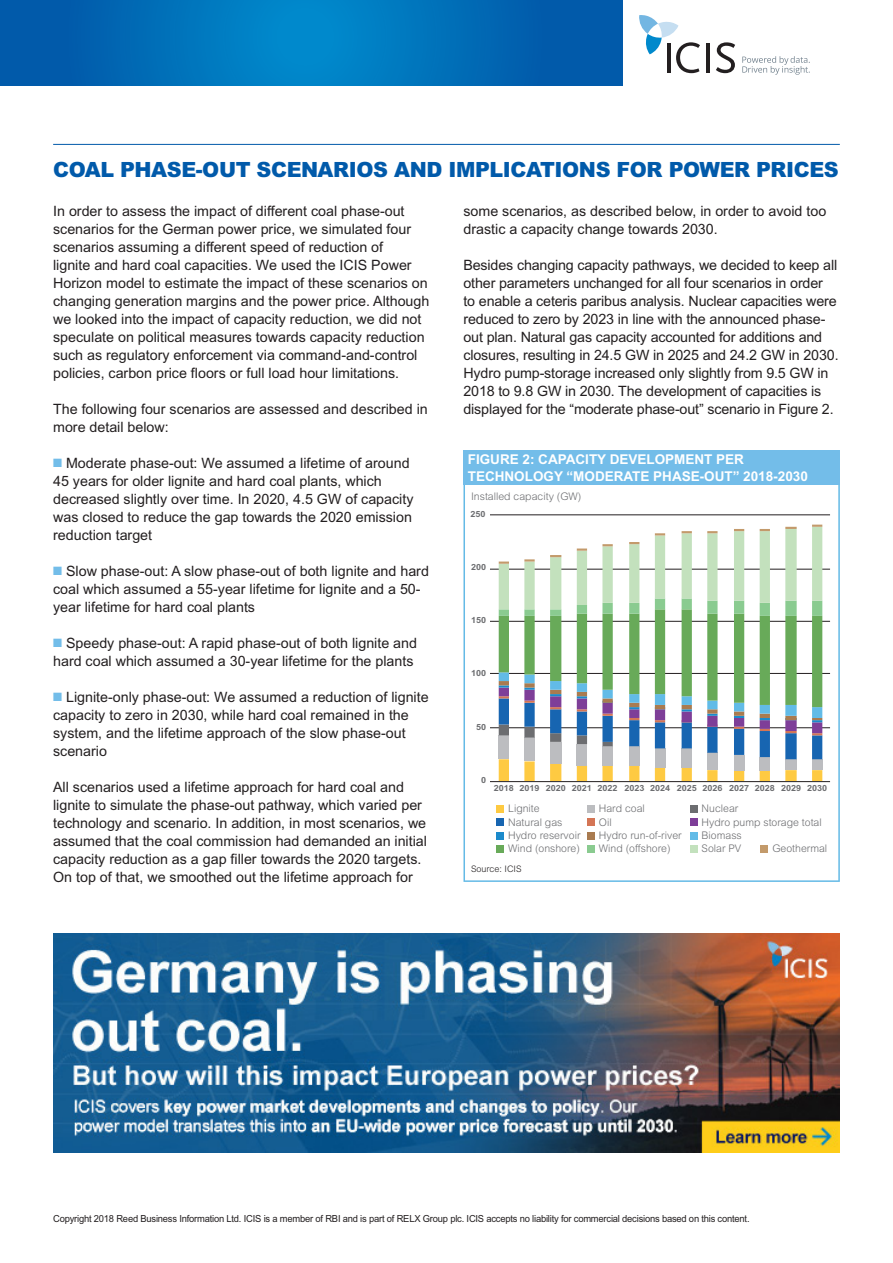
<style>
.page{position:relative;width:893px;height:1263px;background:#fff}
.page>*{position:absolute;margin:0;border:0;box-sizing:border-box;transform-origin:0 0}
.WP_Header_3{font:900 21px "Arial MT Std";letter-spacing:-.02em;color:#015aaa}
.WP_body_text{font:14.25px/18px "Arial MT Std";color:#231f20}
.Table_head{font:700 13.5px/16.2px "Arial MT Std";color:#fff}
.t1{font:300 10.5px/13.4px "Arial MT Std";color:#6c6d70}
.t2{font:9.75px "Arial MT Std";letter-spacing:-.02em;color:#231f20;scale:.96 1}
.t3{font:300 9px "Arial MT Std";color:#231f20}
.t4{font:700 8.4px "Arial MT Std";color:#6c6d70;scale:1.06 1}
.s1{color:#73bde9}
</style>
<div class="page">
<svg style="left:0;top:0;width:622px;height:86px;background:#006db7"></svg>
<svg style="left:622px;top:3px;width:188px;height:83px"></svg>
<img style="left:53px;top:933px;width:787px;height:219px">
<svg style="left:463px;top:485px;width:377px;height:397px"></svg>
<hr style="left:490px;top:727px;width:340px;height:1px;background:#231f20">
<hr style="left:490px;top:673px;width:340px;height:1px;background:#231f20">
<hr style="left:490px;top:621px;width:340px;height:1px;background:#231f20">
<hr style="left:490px;top:569px;width:340px;height:1px;background:#231f20">
<hr style="left:490px;top:515px;width:340px;height:1px;background:#231f20">
<svg style="left:499px;top:525px;width:323px;height:256px"></svg>
<hr style="left:490px;top:781px;width:340px;height:1px;background:#231f20">
<div style="left:496px;top:805px;width:8px;height:8px;background:#feca42"></div>
<div style="left:496px;top:818px;width:8px;height:8px;background:#1765b1"></div>
<div style="left:496px;top:832px;width:8px;height:7px;background:#1b8acb"></div>
<div style="left:496px;top:845px;width:8px;height:8px;background:#68aa59"></div>
<div style="left:587px;top:805px;width:8px;height:8px;background:#bcbdc0"></div>
<div style="left:587px;top:818px;width:8px;height:8px;background:#d47555"></div>
<div style="left:587px;top:832px;width:8px;height:7px;background:#a97b50"></div>
<div style="left:587px;top:845px;width:8px;height:8px;background:#8acb90"></div>
<div style="left:690px;top:805px;width:7px;height:8px;background:#6c6d70"></div>
<div style="left:690px;top:818px;width:7px;height:8px;background:#7e3e98"></div>
<div style="left:690px;top:832px;width:7px;height:7px;background:#62bbe7"></div>
<div style="left:690px;top:845px;width:7px;height:8px;background:#c3e1bd"></div>
<div style="left:761px;top:845px;width:7px;height:7px;background:#c39a6b"></div>
<div style="left:463px;top:450px;width:377px;height:35px;background:#73bde9"></div>
<hr style="left:53px;top:144px;width:787px;height:1px;background:#015aaa">
<p class="WP_Header_3" style="left:53px;top:157px;width:787px">COAL PHASE-OUT SCENARIOS AND IMPLICATIONS FOR POWER PRICES</p>
<p class="WP_body_text" style="left:53px;top:202px;width:378px">In order to assess the impact of different coal phase-out scenarios for the German power price, we simulated four scenarios assuming a different speed of reduction of<br>lignite and hard coal capacities. We used the ICIS Power Horizon model to estimate the impact of these scenarios on changing generation margins and the power price. Although we looked into the impact of capacity reduction, we did not speculate on political measures towards capacity reduction such as regulatory enforcement via command-and-control policies, carbon price floors or full load hour limitations.</p>
<p class="WP_body_text" style="left:53px;top:400px;width:376px">The following four scenarios are assessed and described in more detail below:</p>
<p class="WP_body_text" style="left:53px;top:454px;width:362px"><span class="s1">■</span> Moderate phase-out: We assumed a lifetime of around 45 years for older lignite and hard coal plants, which decreased slightly over time. In 2020, 4.5 GW of capacity was closed to reduce the gap towards the 2020 emission reduction target</p>
<p class="WP_body_text" style="left:53px;top:562px;width:377px"><span class="s1">■</span> Slow phase-out: A slow phase-out of both lignite and hard coal which assumed a 55-year lifetime for lignite and a 50- year lifetime for hard coal plants</p>
<p class="WP_body_text" style="left:53px;top:634px;width:365px"><span class="s1">■</span> Speedy phase-out: A rapid phase-out of both lignite and hard coal which assumed a 30-year lifetime for the plants</p>
<p class="WP_body_text" style="left:53px;top:688px;width:377px"><span class="s1">■</span> Lignite-only phase-out: We assumed a reduction of lignite capacity to zero in 2030, while hard coal remained in the system, and the lifetime approach of the slow phase-out scenario</p>
<p class="WP_body_text" style="left:53px;top:778px;width:375px">All scenarios used a lifetime approach for hard coal and lignite to simulate the phase-out pathway, which varied per technology and scenario. In addition, in most scenarios, we assumed that the coal commission had demanded an initial capacity reduction as a gap filler towards the 2020 targets.<br>On top of that, we smoothed out the lifetime approach for</p>
<p class="WP_body_text" style="left:463px;top:202px;width:364px">some scenarios, as described below, in order to avoid too drastic a capacity change towards 2030.</p>
<p class="WP_body_text" style="left:463px;top:256px;width:377px">Besides changing capacity pathways, we decided to keep all other parameters unchanged for all four scenarios in order<br>to enable a ceteris paribus analysis. Nuclear capacities were reduced to zero by 2023 in line with the announced phase&shy;out plan. Natural gas capacity accounted for additions and closures, resulting in 24.5 GW in 2025 and 24.2 GW in 2030.<br>Hydro pump-storage increased only slightly from 9.5 GW in 2018 to 9.8 GW in 2030. The development of capacities is displayed for the “moderate phase-out” scenario in Figure 2.</p>
<p class="Table_head" style="left:468px;top:451px;width:342px">FIGURE 2: CAPACITY DEVELOPMENT PER<br>TECHNOLOGY “MODERATE PHASE-OUT” 2018-2030</p>
<p class="t1" style="left:471px;top:490px;width:112px">Installed capacity (GW)</p>
<p class="t4" style="left:471px;top:509px;width:16px">250</p>
<p class="t4" style="left:471px;top:562px;width:16px">200</p>
<p class="t4" style="left:471px;top:615px;width:16px">150</p>
<p class="t4" style="left:471px;top:669px;width:16px">100</p>
<p class="t4" style="left:476px;top:722px;width:11px">50</p>
<p class="t4" style="left:481px;top:775px;width:6px">0</p>
<p class="t4" style="left:494px;top:783px;width:316px">2018 2019 2020 2021 2022 2023 2024 2025 2026 2027 2028 2029 2030</p>
<p class="t1" style="left:508px;top:802px;width:74px">Lignite<br>Natural gas<br>Hydro reservoir<br>Wind (onshore)</p>
<p class="t1" style="left:599px;top:802px;width:84px">Hard coal<br>Oil<br>Hydro run-of-river<br>Wind (offshore)</p>
<p class="t1" style="left:702px;top:802px;width:122px">Nuclear<br>Hydro pump storage total<br>Biomass<br>Solar PV</p>
<p class="t1" style="left:772px;top:842px;width:56px">Geothermal</p>
<p class="t3" style="left:471px;top:864px;width:52px">Source: ICIS</p>
<p class="t2" style="left:53px;top:1213px;width:727px">Copyright 2018 Reed Business Information Ltd. ICIS is a member of RBI and is part of RELX Group plc. ICIS accepts no liability for commercial decisions based on this content.</p>
</div>
